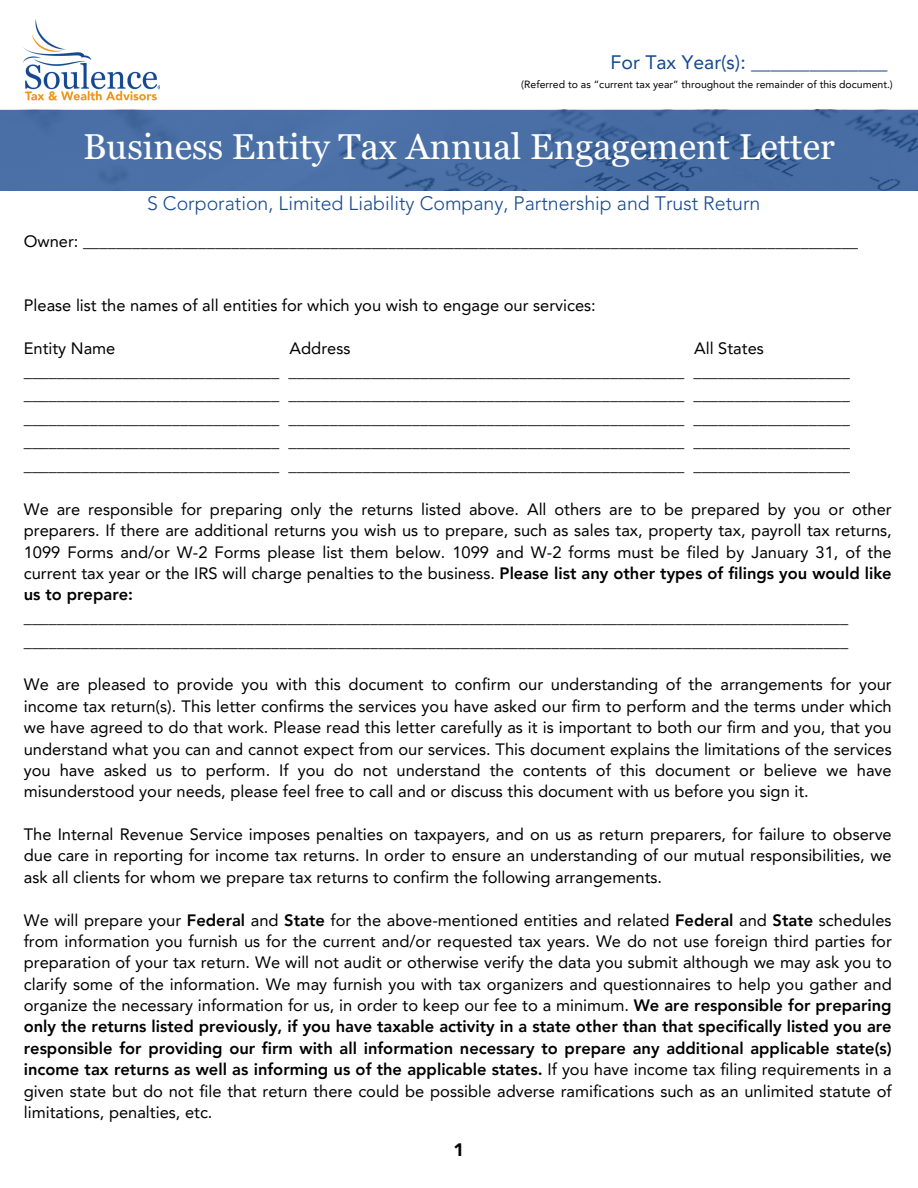
<style>
.page{position:relative;width:918px;height:1188px;background:#fff}
.page>*{position:absolute;margin:0;border:0;box-sizing:border-box;transform-origin:0 0}
.t1{font:36px "Georgia Pro";color:#fff}
.t2{font:300 19.5px "Avenir LT Pro";color:#164890}
.t3{font:19.5px "Avenir LT Pro";color:#164890}
.t4{font:900 18px "Avenir LT Pro";color:#000}
.t5{font:16.5px/21.3px "Avenir LT Pro";color:#000;text-align:justify}
.t6{font:10.5px "Avenir LT Pro";color:#000}
.s1{font-weight:800}
</style>
<div class="page">
<img style="left:24px;top:19px;width:136px;height:82px">
<div style="left:0;top:110px;width:918px;height:81px;background:#496fa5"></div>
<p class="t3" style="left:611px;top:54px;width:279px">For Tax Year(s): ______________</p>
<p class="t6" style="left:521px;top:80px;width:373px">(Referred to as “current tax year” throughout the remainder of this document.)</p>
<h1 class="t1" style="left:83px;top:126px;width:753px">Business Entity Tax Annual Engagement Letter</h1>
<p class="t2" style="left:147px;top:195px;width:615px">S Corporation, Limited Liability Company, Partnership and Trust Return</p>
<p class="t5" style="left:24px;top:232px;width:836px">Owner: ______________________________________________________________________________________________</p>
<p class="t5" style="left:24px;top:296px;width:574px">Please list the names of all entities for which you wish to engage our services:</p>
<p class="t5" style="left:24px;top:339px;width:93px">Entity Name</p>
<p class="t5" style="left:290px;top:339px;width:62px">Address</p>
<p class="t5" style="left:24px;top:338px;width:828px;line-height:23.4px;text-align:left;text-indent:670px">All States _______________________________ ________________________________________________ ___________________ _______________________________ ________________________________________________ ___________________ _______________________________ ________________________________________________ ___________________ _______________________________ ________________________________________________ ___________________ _______________________________ ________________________________________________ ___________________</p>
<p class="t5" style="left:24px;top:500px;width:870px">We are responsible for preparing only the returns listed above. All others are to be prepared by you or other preparers. If there are additional returns you wish us to prepare, such as sales tax, property tax, payroll tax returns, 1099 Forms and/or W-2 Forms please list them below. 1099 and W-2 forms must be filed by January 31, of the current tax year or the IRS will charge penalties to the business. <span class="s1">Please list any other types of filings you would like us to prepare:</span></p>
<p class="t5" style="left:24px;top:607px;width:826px;line-height:23.7px">____________________________________________________________________________________________________ ____________________________________________________________________________________________________</p>
<p class="t5" style="left:24px;top:676px;width:870px">We are pleased to provide you with this document to confirm our understanding of the arrangements for your income tax return(s). This letter confirms the services you have asked our firm to perform and the terms under which we have agreed to do that work. Please read this letter carefully as it is important to both our firm and you, that you understand what you can and cannot expect from our services. This document explains the limitations of the services you have asked us to perform. If you do not understand the contents of this document or believe we have misunderstood your needs, please feel free to call and or discuss this document with us before you sign it.</p>
<p class="t5" style="left:24px;top:825px;width:870px">The Internal Revenue Service imposes penalties on taxpayers, and on us as return preparers, for failure to observe due care in reporting for income tax returns. In order to ensure an understanding of our mutual responsibilities, we ask all clients for whom we prepare tax returns to confirm the following arrangements.</p>
<p class="t5" style="left:24px;top:911px;width:870px">We will prepare your <span class="s1">Federal</span> and <span class="s1">State</span> for the above-mentioned entities and related <span class="s1">Federal</span> and <span class="s1">State</span> schedules from information you furnish us for the current and/or requested tax years. We do not use foreign third parties for preparation of your tax return. We will not audit or otherwise verify the data you submit although we may ask you to clarify some of the information. We may furnish you with tax organizers and questionnaires to help you gather and organize the necessary information for us, in order to keep our fee to a minimum. <span class="s1">We are responsible for preparing only the returns listed previously, if you have taxable activity in a state other than that specifically listed you are responsible for providing our firm with all information necessary to prepare any additional applicable state(s) income tax returns as well as informing us of the applicable states.</span> If you have income tax filing requirements in a given state but do not file that return there could be possible adverse ramifications such as an unlimited statute of limitations, penalties, etc.</p>
<p class="t4" style="left:454px;top:1142px;width:12px">1</p>
</div>
